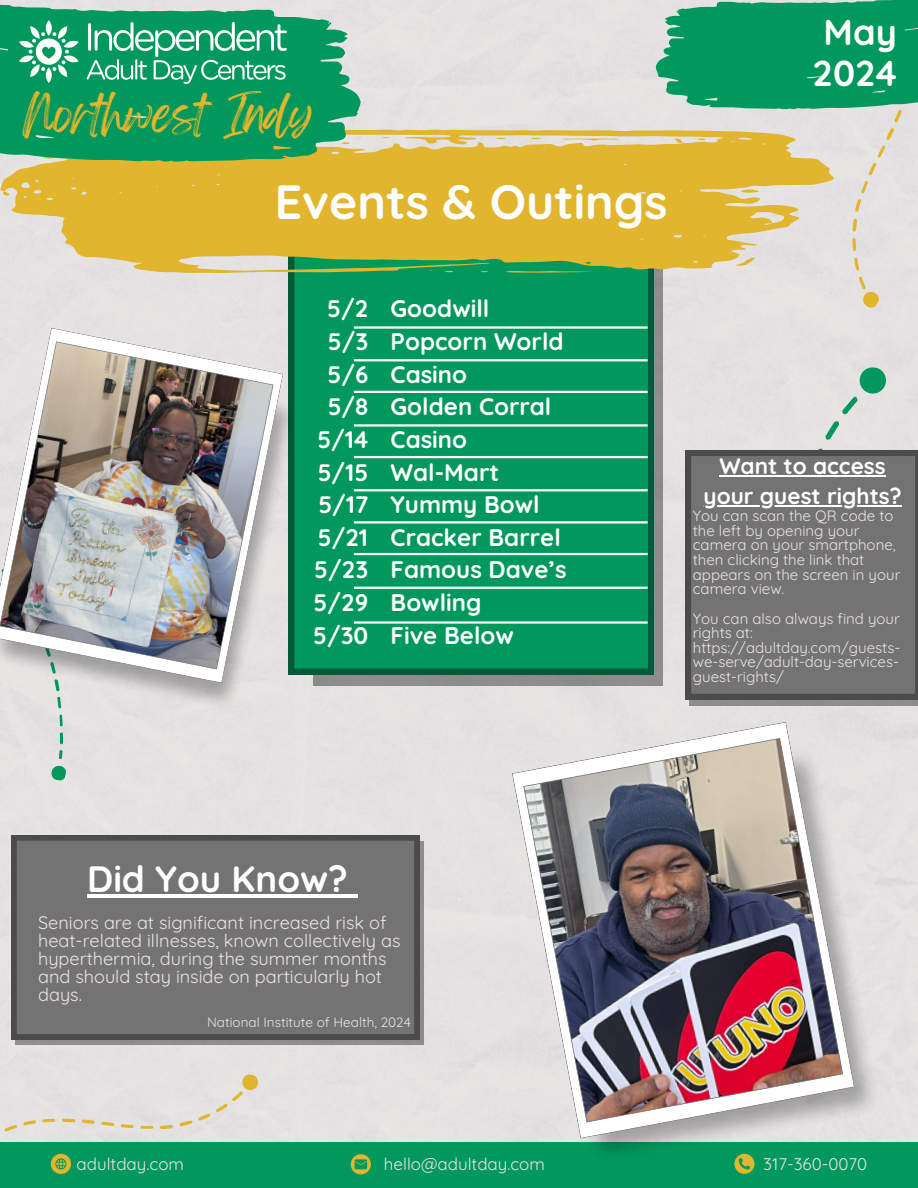
<style>
.page{position:relative;width:918px;height:1188px;background:#fff}
.page>*{position:absolute;margin:0;border:0;box-sizing:border-box;transform-origin:0 0}
.t1{font:700 48px "Quicksand";color:#fff}
.t2{font:43.2px "Feeling Passionate";color:#e2b52e}
.t3{font:700 36.6px "Quicksand";color:#fff}
.t4{font:700 36px/41.7px "Quicksand";color:#fff;text-align:center}
.t5{font:700 24px/32.7px "Quicksand";color:#fff;text-align:right}
.t6{font:700 22.5px "Quicksand";color:#fff}
.t7{font:18px/18px "Quicksand";color:#ede4e3}
.t8{font:16.95px "Quicksand";color:#ede4e3}
.t9{font:15px/14.7px "Quicksand";color:#ede4e3}
.t10{font:13.5px "Quicksand";color:#ede4e3}
</style>
<div class="page">
<div style="left:0;top:0;width:918px;height:1143px;background:#e5e2e2"></div>
<svg style="left:313px;top:253px;width:350px;height:433px;background:#7a8580"></svg>
<svg style="left:859px;top:367px;width:27px;height:27px"></svg>
<div style="left:788px;top:395px;width:130px;height:438px;background:#e4e2e2"></div>
<div style="left:289px;top:273px;width:364px;height:401px;background:#00985d"></div>
<svg style="left:0;top:129px;width:757px;height:144px;background:#d9b947"></svg>
<svg style="left:506px;top:271px;width:88px;height:2px"></svg>
<svg style="left:736px;top:257px;width:20px;height:9px"></svg>
<svg style="left:741px;top:189px;width:16px;height:4px"></svg>
<svg style="left:2px;top:191px;width:8px;height:5px"></svg>
<svg style="left:562px;top:138px;width:57px;height:3px"></svg>
<svg style="left:674px;top:139px;width:10px;height:4px"></svg>
<svg style="left:698px;top:138px;width:8px;height:2px"></svg>
<hr style="left:354px;top:359px;width:294px;height:2px;background:#fff">
<hr style="left:354px;top:424px;width:294px;height:3px;background:#fff">
<hr style="left:354px;top:456px;width:294px;height:2px;background:#fff">
<div style="left:0;top:715px;width:106px;height:67px;background:#e4e2e2"></div>
<svg style="left:0;top:0;width:361px;height:162px;background:#2ea572"></svg>
<img style="left:20px;top:21px;width:267px;height:63px">
<div style="left:0;top:1143px;width:918px;height:45px;background:#00985d"></div>
<svg style="left:736px;top:1169px;width:17px;height:5px"></svg>
<svg style="left:351px;top:1154px;width:20px;height:20px"></svg>
<svg style="left:0;top:1027px;width:260px;height:147px"></svg>
<svg style="left:757px;top:110px;width:161px;height:180px;background:#e3dbc8"></svg>
<svg style="left:860px;top:289px;width:22px;height:21px"></svg>
<svg style="left:655px;top:0;width:263px;height:110px;background:#19a06b"></svg>
<img style="left:523px;top:744px;width:363px;height:425px">
<img style="left:512px;top:722px;width:343px;height:417px">
<hr style="left:354px;top:553px;width:294px;height:2px;background:#fff">
<hr style="left:354px;top:521px;width:294px;height:3px;background:#fff">
<hr style="left:354px;top:621px;width:294px;height:3px;background:#fff">
<hr style="left:354px;top:326px;width:294px;height:3px;background:#fff">
<div style="left:15px;top:841px;width:409px;height:204px;background:#8e8c8c"></div>
<svg style="left:11px;top:835px;width:409px;height:205px;background:#707070"></svg>
<hr style="left:87px;top:895px;width:261px;height:3px;background:#fff">
<svg style="left:348px;top:895px;width:10px;height:3px"></svg>
<hr style="left:354px;top:587px;width:294px;height:2px;background:#fff">
<hr style="left:354px;top:391px;width:294px;height:2px;background:#fff">
<hr style="left:354px;top:489px;width:294px;height:2px;background:#fff">
<div style="left:689px;top:454px;width:229px;height:251px;background:linear-gradient(to right,#8e8c8c,#8e8c8c)"></div>
<svg style="left:686px;top:450px;width:232px;height:249px;background:#707070"></svg>
<hr style="left:719px;top:475px;width:167px;height:1px;background:#fff">
<hr style="left:703px;top:505px;width:199px;height:2px;background:#fff">
<img style="left:0;top:350px;width:302px;height:365px">
<img style="left:0;top:328px;width:283px;height:355px">
<p class="t2" style="left:23px;top:79px;width:292px">Northwest Indy</p>
<h2 class="t1" style="left:275px;top:171px;width:394px">Events &amp; Outings</h2>
<h3 class="t4" style="left:813px;top:10px;width:86px">May<br>2024</h3>
<p class="t5" style="left:313px;top:292px;width:57px">5/2<br>5/3<br>5/6<br>5/8<br>5/14<br>5/15<br>5/17<br>5/21<br>5/23<br>5/29<br>5/30</p>
<p class="t5" style="left:391px;top:292px;width:178px;text-align:left">Goodwill<br>Popcorn World<br>Casino<br>Golden Corral<br>Casino<br>Wal-Mart<br>Yummy Bowl<br>Cracker Barrel<br>Famous Dave’s<br>Bowling<br>Five Below</p>
<h4 class="t6" style="left:719px;top:451px;width:168px">Want to access</h4>
<p class="t6" style="left:703px;top:482px;width:200px">your guest rights?</p>
<p class="t9" style="left:693px;top:508px;width:209px">You can scan the QR code to the left by opening your camera on your smartphone, then clicking the link that appears on the screen in your camera view.</p>
<p class="t9" style="left:693px;top:611px;width:209px">You can also always find your rights at: https://adultday.com/guests&shy;we-serve/adult-day-services&shy;guest-rights/</p>
<p class="t3" style="left:87px;top:856px;width:262px">Did You Know?</p>
<p class="t7" style="left:38px;top:913px;width:364px">Seniors are at significant increased risk of heat-related illnesses, known collectively as hyperthermia, during the summer months and should stay inside on particularly hot days.</p>
<p class="t10" style="left:207px;top:1013px;width:205px">National Institute of Health, 2024</p>
<h1 class="t8" style="left:77px;top:1153px;width:109px">adultday.com</h1>
<h4 class="t8" style="left:384px;top:1154px;width:163px">hello@adultday.com</h4>
<p class="t8" style="left:763px;top:1153px;width:105px">317-360-0070</p>
</div>
